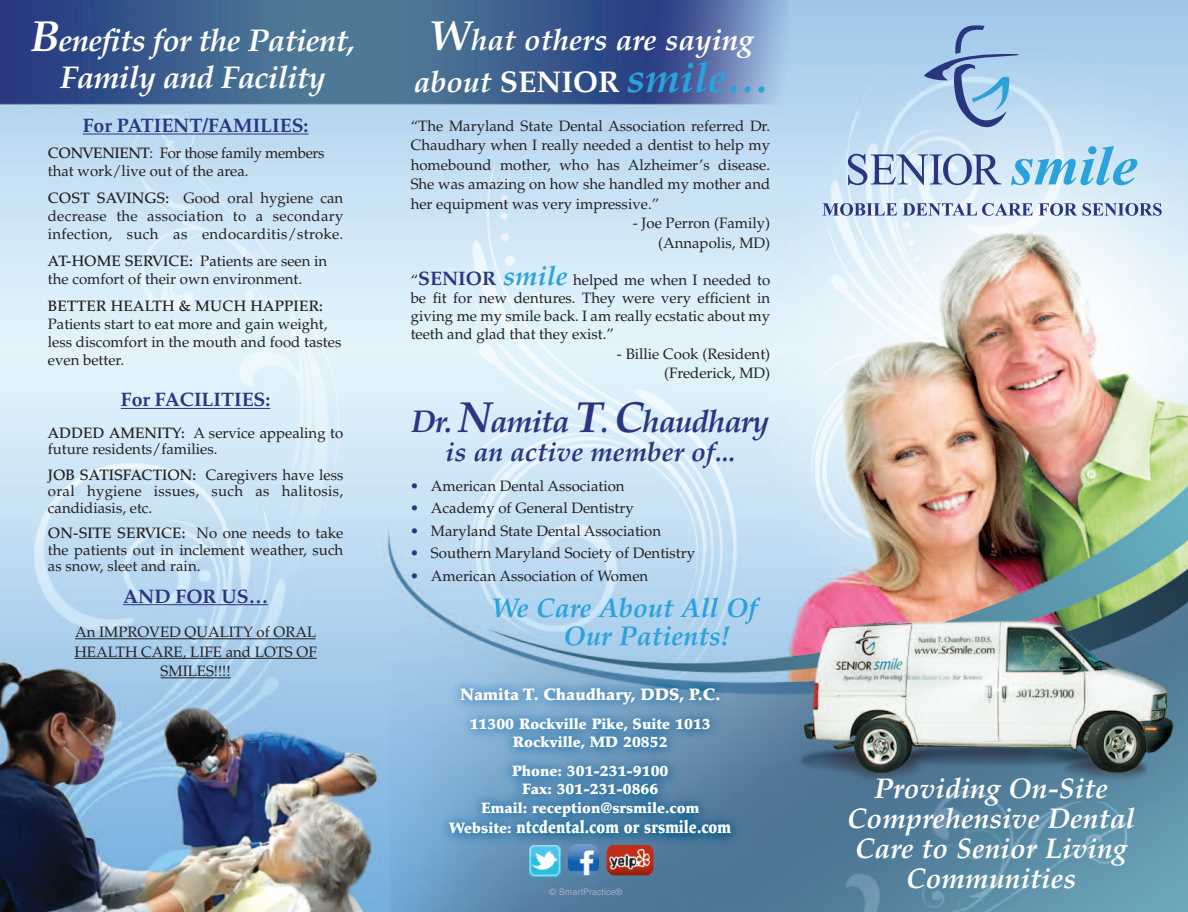
<style>
.page{position:relative;width:1188px;height:912px;background:#fff}
.page>*{position:absolute;margin:0;border:0;box-sizing:border-box;transform-origin:0 0}
.t1{font:italic 700 31.5px/37.5px "Palatino";letter-spacing:-.025em;color:#fff;text-align:center}
.t2{font:italic 700 31.5px "Palatino";letter-spacing:-.035em;color:#2a3681}
.t3{font:italic 700 30px/42px "Palatino";color:#fff;text-align:center}
.t4{font:italic 700 28.5px/30px "Palatino";color:#fff;text-align:center}
.t5{font:italic 700 27px/28.5px "Palatino";color:#2aa2db}
.t6{font:italic 700 27px "Palatino";color:#2a3681}
.t7{font:700 19.5px "Palatino";color:#2a3681}
.t8{font:900 18px "Palatino";color:#fff;scale:.83 1}
.t9{font:900 16.5px "Palatino";color:#fff}
.t10{font:15px/18px "Palatino";color:#231f20;text-align:justify}
.t11{font:900 15px/18.3px "Palatino";color:#fff;text-align:center}
.t12{font:15px/18px "Palatino";letter-spacing:-.02em;color:#231f20}
.t13{font:9px "Helvetica";color:#aeabcb}
.s1{font-size:43.5px}
.s2{font-weight:500}
.s3{font-size:42px}
.s4{font-style:normal}
.s5{font-size:42px;color:#2aa2db}
.s6{font-weight:700;font-size:19.5px;color:#2a3681}
.s7{font-weight:700;font-style:italic;font-size:27px;color:#2aa2db}
.s8{font-weight:300;color:#2a3681}
.s9{font-size:15px}
</style>
<div class="page">
<img style="left:0;top:0;width:1188px;height:911px">
<svg style="left:822px;top:203px;width:75px;height:13px"></svg>
<svg style="left:903px;top:203px;width:130px;height:13px;background:#a6b2d1"></svg>
<svg style="left:1039px;top:203px;width:38px;height:13px"></svg>
<svg style="left:1083px;top:203px;width:79px;height:13px"></svg>
<svg style="left:923px;top:25px;width:99px;height:103px;background:#9cbddf"></svg>
<svg style="left:848px;top:154px;width:154px;height:31px;background:#a2b2d2"></svg>
<svg style="left:1011px;top:146px;width:126px;height:39px;background:#98cfec"></svg>
<img style="left:381px;top:643px;width:420px;height:241px">
<img style="left:566px;top:643px;width:114px;height:2px">
<img style="left:568px;top:844px;width:31px;height:30px">
<img style="left:529px;top:844px;width:31px;height:32px">
<img style="left:607px;top:844px;width:47px;height:31px">
<hr style="left:83px;top:133px;width:225px;height:1px;background:#2a3681">
<hr style="left:121px;top:408px;width:149px;height:1px;background:#2a3681">
<hr style="left:123px;top:604px;width:145px;height:1px;background:#2a3681">
<hr style="left:75px;top:638px;width:241px;height:1px;background:#231f20">
<hr style="left:74px;top:657px;width:243px;height:1px;background:#231f20">
<hr style="left:161px;top:677px;width:70px;height:1px;background:#231f20">
<p class="t1" style="left:31px;top:25px;width:326px"><span class="s1">B</span>enefits for the Patient,<br>Family and Facility</p>
<p class="t7" style="left:83px;top:118px;width:227px">For PATIENT/FAMILIES:</p>
<p class="t12" style="left:48px;top:145px;width:278px"><span class="s2">CONVENIENT</span>: For those family members that work/live out of the area.</p>
<p class="t10" style="left:48px;top:190px;width:297px"><span class="s2">COST SAVINGS:</span> Good oral hygiene can decrease the association to a secondary infection, such as endocarditis/stroke.</p>
<p class="t10" style="left:48px;top:253px;width:281px"><span class="s2">AT-HOME SERVICE:</span> Patients are seen in the comfort of their own environment.</p>
<p class="t10" style="left:48px;top:298px;width:295px;text-align:left"><span class="s2">BETTER HEALTH &amp; MUCH HAPPIER:<br></span>Patients start to eat more and gain weight, less discomfort in the mouth and food tastes even better.</p>
<p class="t7" style="left:121px;top:392px;width:151px">For FACILITIES:</p>
<p class="t10" style="left:48px;top:426px;width:297px;line-height:16.5px"><span class="s2">ADDED AMENITY:</span> A service appealing to future residents/families.</p>
<p class="t10" style="left:48px;top:468px;width:297px;line-height:16.5px"><span class="s2">JOB SATISFACTION:</span> Caregivers have less oral hygiene issues, such as halitosis, candidiasis, etc.</p>
<p class="t10" style="left:48px;top:526px;width:297px;line-height:16.5px"><span class="s2">ON-SITE SERVICE:</span> No one needs to take the patients out in inclement weather, such as snow, sleet and rain.</p>
<p class="t7" style="left:123px;top:588px;width:147px">AND FOR US…</p>
<p class="t10" style="left:74px;top:623px;width:244px;line-height:19.5px;text-align:center">An IMPROVED QUALITY of ORAL<br>HEALTH CARE, LIFE and LOTS OF<br>SMILES!!!!</p>
<p class="t3" style="left:414px;top:22px;width:357px"><span class="s3">W</span>hat others are saying about <span class="s4">SENIOR</span> <span class="s5">smile…</span></p>
<p class="t10" style="left:411px;top:117px;width:361px;line-height:19.5px">“The Maryland State Dental Association referred Dr.<br>Chaudhary when I really needed a dentist to help my homebound mother, who has Alzheimer’s disease.<br>She was amazing on how she handled my mother and her equipment was very impressive.”</p>
<p class="t10" style="left:633px;top:215px;width:139px;line-height:19.5px;text-align:right">- Joe Perron (Family) (Annapolis, MD)</p>
<p class="t10" style="left:411px;top:273px;width:361px">“<span class="s6">SENIOR</span> <span class="s7">smile</span> helped me when I needed to be fit for new dentures. They were very efficient in giving me my smile back. I am really ecstatic about my teeth and glad that they exist.”</p>
<p class="t10" style="left:617px;top:345px;width:155px;line-height:19.5px;text-align:right">- Billie Cook (Resident) (Frederick, MD)</p>
<p class="t2" style="left:412px;top:409px;width:359px">Dr. <span class="s1">N</span>amita <span class="s1">T</span>. <span class="s1">C</span>haudhary</p>
<p class="t6" style="left:446px;top:441px;width:291px">is an active member of...</p>
<p class="t10" style="left:411px;top:478px;width:215px"><span class="s8">•</span> American Dental Association</p>
<p class="t10" style="left:411px;top:501px;width:225px"><span class="s8">•</span> Academy of General Dentistry</p>
<p class="t10" style="left:411px;top:523px;width:252px"><span class="s8">•</span> Maryland State Dental Association</p>
<p class="t10" style="left:411px;top:546px;width:286px"><span class="s8">•</span> Southern Maryland Society of Dentistry</p>
<p class="t10" style="left:411px;top:568px;width:239px"><span class="s8">•</span> American Association of Women</p>
<p class="t5" style="left:564px;top:596px;width:195px;text-indent:-72px">We Care About All Of<br>Our Patients!</p>
<p class="t9" style="left:460px;top:687px;width:262px">Namita T. Chaudhary, DDS, P.C.</p>
<p class="t11" style="left:470px;top:716px;width:243px">11300 Rockville Pike, Suite 1013<br>Rockville, MD 20852</p>
<p class="t11" style="left:481px;top:763px;width:220px">Phone: 301-231-9100<br>Fax: 301-231-0866<br>Email: reception@srsmile.com</p>
<p class="t8" style="left:449px;top:819px;width:341px"><span class="s9">Website:</span> ntcdental.com or srsmile.com</p>
<p class="t13" style="left:550px;top:887px;width:74px">© SmartPractice®</p>
<p class="t4" style="left:847px;top:776px;width:290px">Providing On-Site<br>Comprehensive Dental<br>Care to Senior Living<br>Communities</p>
</div>
